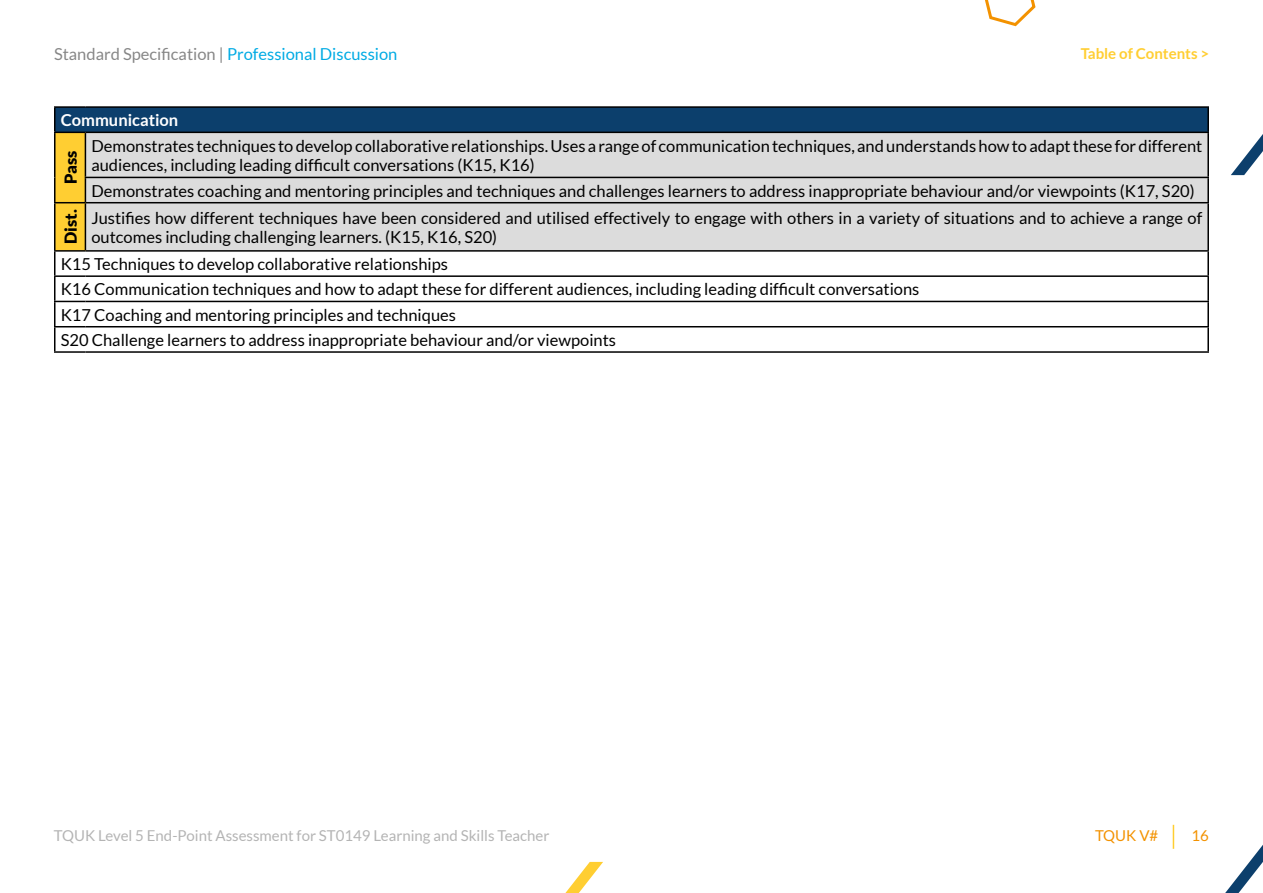
<style>
.page{position:relative;width:1263px;height:893px;background:#fff}
.page>*{position:absolute;margin:0;border:0;box-sizing:border-box;transform-origin:0 0}
.t1{font:16.5px/25.3px "Lato";color:#000}
.t2{font:16.5px "Lato";color:#878787}
.t3{font:700 16.5px "Lato";color:#fff}
.t4{font:900 16.5px "Lato";color:#000}
.t5{font:15px "Lato";color:#b4b4b4}
.t6{font:700 15px "Lato";color:#ffce32}
.t7{font:15px "Lato";color:#f39200}
.s1{color:#00abe4}
</style>
<div class="page">
<svg style="left:1231px;top:134px;width:32px;height:41px"></svg>
<svg style="left:985px;top:0;width:51px;height:27px"></svg>
<svg style="left:565px;top:862px;width:38px;height:31px"></svg>
<svg style="left:1172px;top:824px;width:91px;height:69px"></svg>
<div style="left:55px;top:107px;width:1153px;height:25px;background:#0c3f6c"></div>
<div style="left:55px;top:132px;width:30px;height:71px;background:#ffce32"></div>
<div style="left:86px;top:133px;width:1121px;height:117px;background:#dcdcdc"></div>
<div style="left:55px;top:203px;width:30px;height:48px;background:#ffce32"></div>
<svg style="left:56px;top:300px;width:1151px;height:28px"></svg>
<hr style="left:54px;top:106px;width:31px;height:2px;background:#000">
<hr style="left:54px;top:108px;width:2px;height:24px;background:#000">
<hr style="left:85px;top:106px;width:1124px;height:2px;background:#000">
<hr style="left:1207px;top:108px;width:2px;height:24px;background:#000">
<hr style="left:54px;top:132px;width:31px;height:1px;background:#000">
<hr style="left:54px;top:133px;width:2px;height:44px;background:#000">
<hr style="left:85px;top:132px;width:1124px;height:1px;background:#000">
<hr style="left:85px;top:133px;width:1px;height:44px;background:#000">
<hr style="left:1207px;top:133px;width:2px;height:44px;background:#000">
<hr style="left:54px;top:177px;width:2px;height:25px;background:#000">
<hr style="left:85px;top:177px;width:1124px;height:1px;background:#000">
<svg style="left:85px;top:178px;width:1px;height:24px"></svg>
<hr style="left:1207px;top:178px;width:2px;height:24px;background:#000">
<hr style="left:85px;top:202px;width:1124px;height:1px;background:#000">
<hr style="left:1207px;top:203px;width:2px;height:47px;background:#000">
<hr style="left:54px;top:252px;width:2px;height:23px;background:#000">
<hr style="left:85px;top:250px;width:1124px;height:2px;background:#000">
<hr style="left:1207px;top:252px;width:2px;height:23px;background:#000">
<hr style="left:54px;top:275px;width:31px;height:2px;background:#000">
<hr style="left:54px;top:277px;width:2px;height:24px;background:#000">
<hr style="left:85px;top:275px;width:1124px;height:2px;background:#000">
<hr style="left:1207px;top:277px;width:2px;height:24px;background:#000">
<hr style="left:54px;top:301px;width:31px;height:1px;background:#000">
<hr style="left:54px;top:302px;width:2px;height:24px;background:#000">
<hr style="left:85px;top:301px;width:1124px;height:1px;background:#000">
<hr style="left:1207px;top:302px;width:2px;height:24px;background:#000">
<hr style="left:54px;top:326px;width:31px;height:1px;background:#000">
<hr style="left:54px;top:327px;width:2px;height:24px;background:#000">
<hr style="left:85px;top:326px;width:1124px;height:1px;background:#000">
<hr style="left:1207px;top:327px;width:2px;height:24px;background:#000">
<hr style="left:54px;top:351px;width:31px;height:2px;background:#000">
<hr style="left:85px;top:351px;width:1124px;height:2px;background:#000">
<hr style="left:54px;top:202px;width:31px;height:1px;background:#000">
<hr style="left:54px;top:203px;width:2px;height:47px;background:#000">
<hr style="left:85px;top:203px;width:1px;height:47px;background:#000">
<hr style="left:54px;top:250px;width:31px;height:2px;background:#000">
<p class="t2" style="left:54px;top:44px;width:345px">Standard Specification | <span class="s1">Professional Discussion</span></p>
<p class="t6" style="left:1081px;top:45px;width:130px">Table of Contents &gt;</p>
<p class="t3" style="left:61px;top:111px;width:119px">Communication</p>
<p class="t4" style="left:61px;top:184px;width:35px;rotate:-90deg">Pass</p>
<p class="t1" style="left:91px;top:136px;width:1112px;line-height:19.8px">Demonstrates techniques to develop collaborative relationships. Uses a range of communication techniques, and understands how to adapt these for different audiences, including leading difficult conversations (K15, K16)</p>
<p class="t1" style="left:91px;top:178px;width:1105px">Demonstrates coaching and mentoring principles and techniques and challenges learners to address inappropriate behaviour and/or viewpoints (K17, S20)</p>
<p class="t4" style="left:61px;top:244px;width:36px;rotate:-90deg">Dist.</p>
<p class="t1" style="left:91px;top:208px;width:1112px;line-height:19.8px">Justifies how different techniques have been considered and utilised effectively to engage with others in a variety of situations and to achieve a range of outcomes including challenging learners. (K15, K16, S20)</p>
<p class="t1" style="left:61px;top:251px;width:860px">K15 Techniques to develop collaborative relationships<br>K16 Communication techniques and how to adapt these for different audiences, including leading difficult conversations K17 Coaching and mentoring principles and techniques<br>S20 Challenge learners to address inappropriate behaviour and/or viewpoints</p>
<p class="t5" style="left:54px;top:828px;width:497px">TQUK Level 5 End-Point Assessment for ST0149 Learning and Skills Teacher</p>
<p class="t7" style="left:1095px;top:828px;width:65px">TQUK V#</p>
<p class="t7" style="left:1191px;top:828px;width:19px">16</p>
</div>
